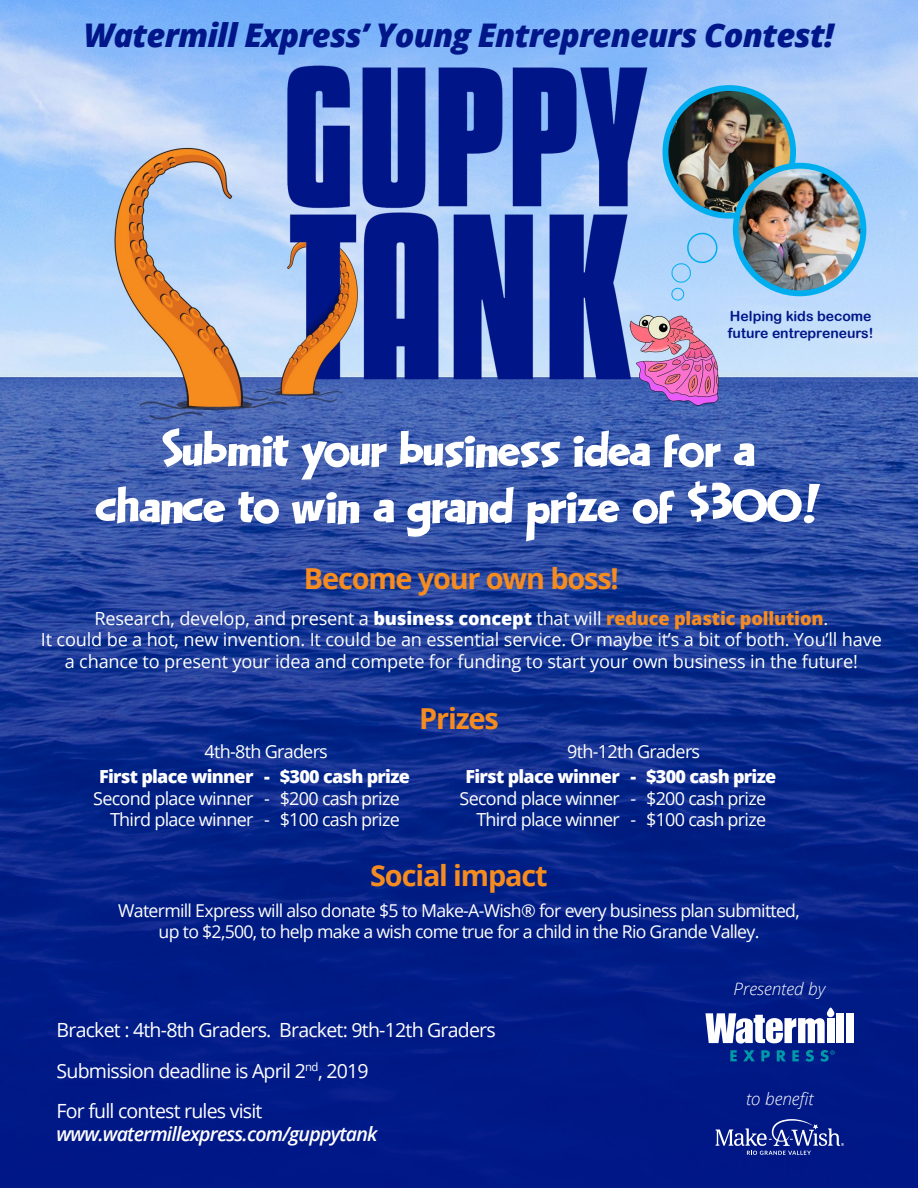
<style>
.page{position:relative;width:918px;height:1188px;background:#fff}
.page>*{position:absolute;margin:0;border:0;box-sizing:border-box;transform-origin:0 0}
.t1{font:57.3px/56.4px "LHF Happy Fun Ball";color:#fff;text-align:center}
.t2{font:italic 800 32.55px "Open Sans";letter-spacing:-.025em;color:#001689}
.t3{font:700 28.8px "Open Sans";letter-spacing:-.04em;color:#f68b1f}
.t4{font:19.5px/40.2px "Open Sans";letter-spacing:-.04em;color:#fff}
.t5{font:italic 600 19.5px "Open Sans";letter-spacing:-.04em;color:#fff}
.t6{font:18.15px/21.8px "Open Sans";letter-spacing:-.01em;color:#fff;text-align:center}
.t7{font:18px/21.6px "Open Sans";letter-spacing:-.04em;color:#fff;text-align:right}
.t8{font:800 18px "Open Sans";letter-spacing:-.04em;color:#fff}
.t9{font:17.7px/21.3px "Open Sans";letter-spacing:-.04em;color:#fff;text-align:center}
.t10{font:italic 300 17.1px "Open Sans";color:#fff}
.t11{font:13.95px/16.8px "Arial Rounded MT Bold";color:#001689}
.s1{font-weight:800}
.s2{font-weight:800;color:#f68b1f}
</style>
<div class="page">
<img style="left:0;top:0;width:918px;height:1188px">
<svg style="left:669px;top:230px;width:52px;height:71px;background:#a6d2fa"></svg>
<img style="left:665px;top:88px;width:128px;height:128px;border-radius:64px">
<div style="left:663px;top:85px;width:133px;height:134px;border:6px solid #00aeef;border-radius:50%"></div>
<svg style="left:730px;top:1050px;width:7px;height:11px"></svg>
<svg style="left:743px;top:1050px;width:12px;height:11px"></svg>
<svg style="left:761px;top:1050px;width:9px;height:11px"></svg>
<svg style="left:777px;top:1050px;width:9px;height:11px"></svg>
<svg style="left:792px;top:1050px;width:7px;height:11px"></svg>
<svg style="left:806px;top:1050px;width:8px;height:12px"></svg>
<svg style="left:820px;top:1050px;width:15px;height:12px"></svg>
<div style="left:837px;top:1013px;width:7px;height:30px;background:#fff"></div>
<div style="left:846px;top:1013px;width:7px;height:30px;background:#fff"></div>
<svg style="left:705px;top:1008px;width:129px;height:36px"></svg>
<svg style="left:716px;top:1119px;width:128px;height:36px;background:#2f419c"></svg>
<img style="left:736px;top:167px;width:127px;height:126px">
<div style="left:733px;top:163px;width:133px;height:133px;border:6px solid #00aeef;border-radius:50%"></div>
<h2 class="t2" style="left:84px;top:10px;width:752px">Watermill Express’ Young Entrepreneurs Contest!</h2>
<p class="t11" style="left:728px;top:308px;width:147px">Helping kids become future entrepreneurs!</p>
<h1 class="t1" style="left:97px;top:423px;width:725px">Submit your business idea for a chance to win a grand prize of $300!</h1>
<h3 class="t3" style="left:304px;top:558px;width:316px">Become your own boss!</h3>
<p class="t6" style="left:41px;top:607px;width:842px">Research, develop, and present a <span class="s1">business concept</span> that will <span class="s2">reduce plastic pollution</span>.<br>It could be a hot, new invention. It could be an essential service. Or maybe it’s a bit of both. You’ll have a chance to present your idea and compete for funding to start your own business in the future!</p>
<h3 class="t3" style="left:419px;top:698px;width:81px">Prizes</h3>
<p class="t7" style="left:205px;top:740px;width:125px">4th-8th Graders</p>
<p class="t7" style="left:567px;top:740px;width:134px">9th-12th Graders</p>
<p class="t8" style="left:99px;top:763px;width:312px">First place winner - $300 cash prize</p>
<p class="t7" style="left:93px;top:787px;width:308px">Second place winner - $200 cash prize<br>Third place winner - $100 cash prize</p>
<p class="t8" style="left:465px;top:763px;width:312px">First place winner - $300 cash prize</p>
<p class="t7" style="left:460px;top:787px;width:308px">Second place winner - $200 cash prize<br>Third place winner - $100 cash prize</p>
<h3 class="t3" style="left:370px;top:855px;width:179px">Social impact</h3>
<p class="t9" style="left:118px;top:900px;width:683px">Watermill Express will also donate $5 to Make-A-Wish® for every business plan submitted, up to $2,500, to help make a wish come true for a child in the Rio Grande Valley.</p>
<p class="t4" style="left:57px;top:1010px;width:441px">Bracket : 4th-8th Graders. Bracket: 9th-12th Graders<br>Submission deadline is April 2<sup>nd</sup>, 2019<br>For full contest rules visit</p>
<p class="t5" style="left:57px;top:1121px;width:322px">www.watermillexpress.com/guppytank</p>
<p class="t10" style="left:734px;top:977px;width:93px">Presented by</p>
<p class="t10" style="left:746px;top:1087px;width:69px">to benefit</p>
</div>
